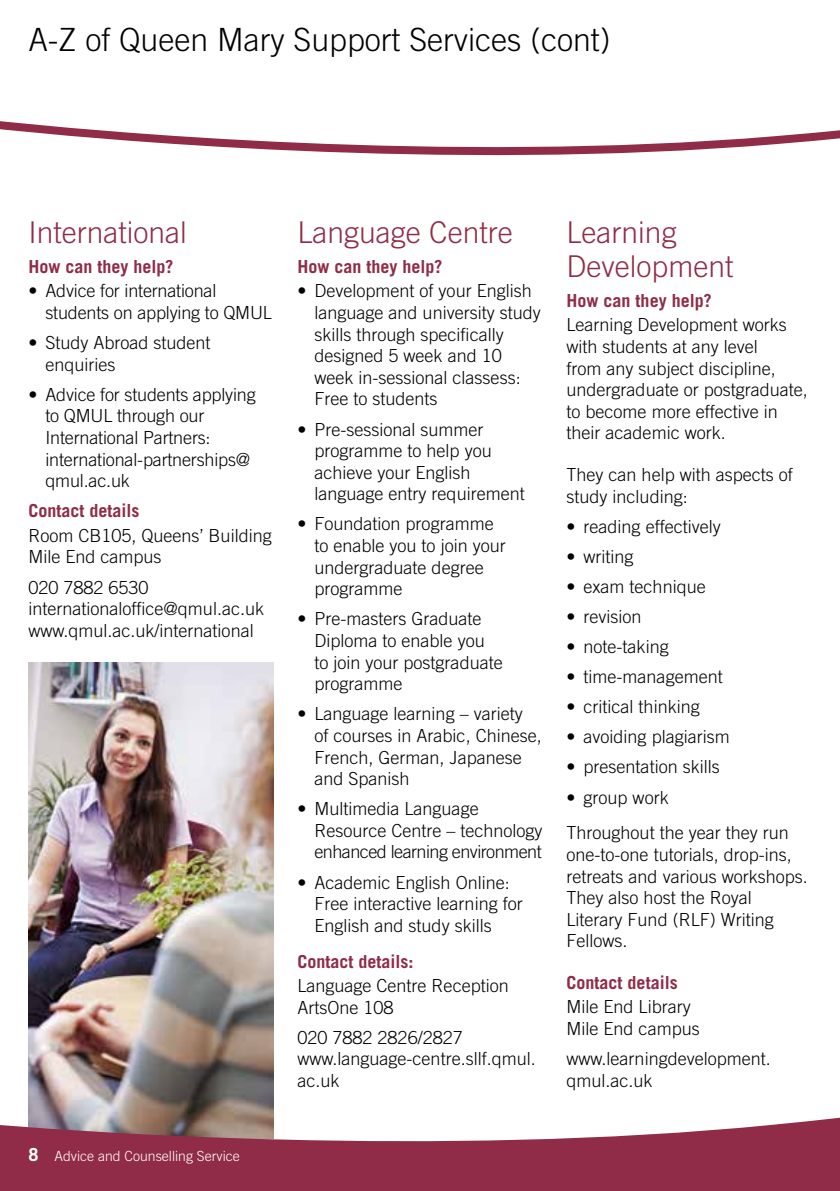
<style>
.page{position:relative;width:840px;height:1191px;background:#fff}
.page>*{position:absolute;margin:0;border:0;box-sizing:border-box;transform-origin:0 0}
.t1{font:300 32px "Trade Gothic LT Std";color:#000}
.t2{font:300 30px/34px "Trade Gothic LT Std";color:#902c47}
.t3{font:300 18px/21.6px "Trade Gothic LT Std";color:#000}
.t4{font:300 18px/21.6px "Trade Gothic";color:#000}
.t5{font:700 18px "Trade Gothic LT Std";color:#902c47}
.t6{font:300 14px "Trade Gothic LT Std";color:#fff}
.s1{font-weight:700;font-size:18px}
</style>
<div class="page">
<svg style="left:0;top:121px;width:839px;height:35px"></svg>
<img style="left:28px;top:662px;width:245px;height:349px">
<svg style="left:28px;top:1011px;width:811px;height:114px"></svg>
<svg style="left:0;top:1125px;width:839px;height:66px;background:#9c465d"></svg>
<h1 class="t1" style="left:28px;top:21px;width:583px">A-Z of Queen Mary Support Services (cont)</h1>
<h2 class="t2" style="left:28px;top:215px;width:160px">International</h2>
<p class="t5" style="left:28px;top:255px;width:147px">How can they help?</p>
<p class="t3" style="left:45px;top:280px;width:228px;text-indent:-17px">• Advice for international students on applying to QMUL</p>
<p class="t3" style="left:45px;top:332px;width:167px;text-indent:-17px">• Study Abroad student enquiries</p>
<p class="t3" style="left:45px;top:383px;width:212px;text-indent:-17px">• Advice for students applying to QMUL through our<br>International Partners: international-partnerships@ qmul.ac.uk</p>
<p class="t5" style="left:28px;top:500px;width:113px">Contact details</p>
<p class="t3" style="left:28px;top:524px;width:245px">Room CB105, Queens’ Building<br>Mile End campus</p>
<p class="t3" style="left:28px;top:576px;width:237px">020 7882 6530 internationaloffice@qmul.ac.uk www.qmul.ac.uk/international</p>
<p class="t6" style="left:28px;top:1147px;width:213px"><span class="s1">8</span> Advice and Counselling Service</p>
<h2 class="t2" style="left:297px;top:215px;width:217px">Language Centre</h2>
<p class="t5" style="left:297px;top:255px;width:147px">How can they help?</p>
<p class="t3" style="left:314px;top:280px;width:228px;text-indent:-17px">• Development of your English language and university study skills through specifically designed 5 week and 10 week in-sessional classess:<br>Free to students</p>
<p class="t3" style="left:314px;top:418px;width:212px;text-indent:-17px">• Pre-sessional summer programme to help you achieve your English language entry requirement</p>
<p class="t3" style="left:314px;top:513px;width:193px;text-indent:-17px">• Foundation programme to enable you to join your undergraduate degree programme</p>
<p class="t3" style="left:314px;top:608px;width:190px;text-indent:-17px">• Pre-masters Graduate<br>Diploma to enable you to join your postgraduate programme</p>
<p class="t3" style="left:314px;top:703px;width:229px;text-indent:-17px">• Language learning – variety<br>of courses in Arabic, Chinese,<br>French, German, Japanese and Spanish</p>
<p class="t3" style="left:314px;top:798px;width:229px;text-indent:-17px">• Multimedia Language<br>Resource Centre – technology enhanced learning environment</p>
<p class="t3" style="left:314px;top:871px;width:210px;text-indent:-17px">• Academic English Online:<br>Free interactive learning for<br>English and study skills</p>
<p class="t5" style="left:297px;top:950px;width:118px">Contact details:</p>
<p class="t3" style="left:297px;top:974px;width:213px">Language Centre Reception<br>ArtsOne 108</p>
<p class="t3" style="left:297px;top:1026px;width:240px">020 7882 2826/2827 www.language-centre.sllf.qmul. ac.uk</p>
<h2 class="t2" style="left:566px;top:215px;width:168px">Learning<br>Development</h2>
<p class="t5" style="left:566px;top:289px;width:147px">How can they help?</p>
<p class="t4" style="left:566px;top:314px;width:243px">Learning Development works with students at any level<br>from any subject discipline, undergraduate or postgraduate, to become more effective in their academic work.</p>
<p class="t4" style="left:566px;top:463px;width:228px">They can help with aspects of study including:</p>
<p class="t3" style="left:566px;top:515px;width:156px">• reading effectively</p>
<p class="t3" style="left:566px;top:545px;width:69px">• writing</p>
<p class="t3" style="left:566px;top:575px;width:141px">• exam technique</p>
<p class="t3" style="left:566px;top:605px;width:76px">• revision</p>
<p class="t3" style="left:566px;top:635px;width:104px">• note-taking</p>
<p class="t3" style="left:566px;top:665px;width:158px">• time-management</p>
<p class="t3" style="left:566px;top:696px;width:135px">• critical thinking</p>
<p class="t3" style="left:566px;top:726px;width:164px">• avoiding plagiarism</p>
<p class="t3" style="left:566px;top:756px;width:154px">• presentation skills</p>
<p class="t3" style="left:566px;top:786px;width:104px">• group work</p>
<p class="t4" style="left:566px;top:822px;width:243px">Throughout the year they run one-to-one tutorials, drop-ins, retreats and various workshops.<br>They also host the Royal<br>Literary Fund (RLF) Writing<br>Fellows.</p>
<p class="t5" style="left:566px;top:971px;width:113px">Contact details</p>
<p class="t3" style="left:566px;top:995px;width:135px">Mile End Library<br>Mile End campus</p>
<p class="t3" style="left:566px;top:1047px;width:206px">www.learningdevelopment. qmul.ac.uk</p>
</div>
